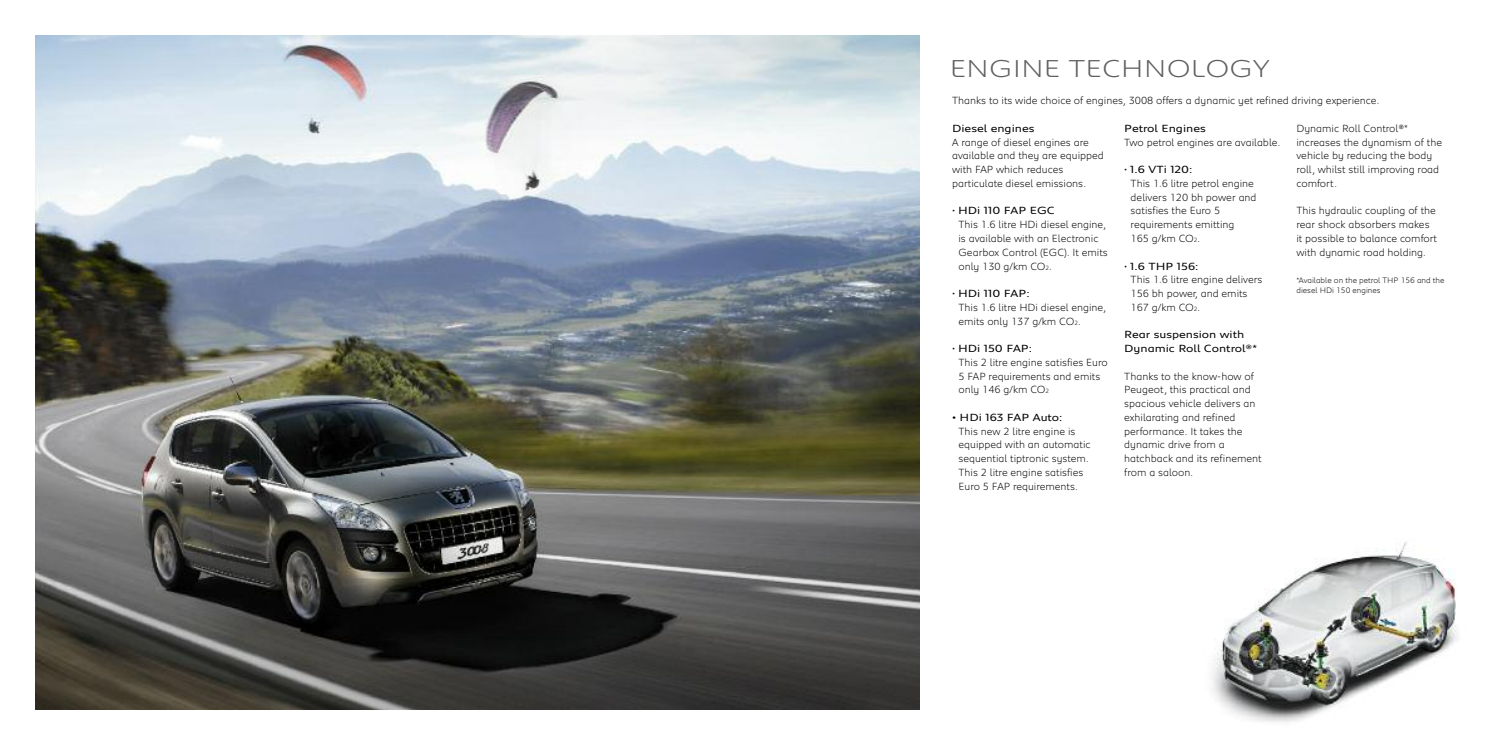
<style>
.page{position:relative;width:1489px;height:745px;background:#fff}
.page>*{position:absolute;margin:0;border:0;box-sizing:border-box;transform-origin:0 0}
.t1{font:300 25px "Peugeot Expanded";color:#5f5f5f}
.t2{font:300 10.62px/13.8px "Peugeot";color:#000}
.t3{font:10.62px/13.8px "Peugeot Expanded";color:#000}
.t4{font:300 8.12px/10px "Peugeot";color:#000}
.s1{font-family:"Peugeot";font-weight:300}
.s2{font-size:6.25px}
</style>
<div class="page">
<img style="left:35px;top:35px;width:884px;height:674px">
<img style="left:1212px;top:542px;width:246px;height:180px">
<h1 class="t1" style="left:949px;top:60px;width:321px">ENGINE TECHNOLOGY</h1>
<p class="t2" style="left:952px;top:95px;width:429px">Thanks to its wide choice of engines, 3008 offers a dynamic yet refined driving experience.</p>
<p class="t3" style="left:952px;top:122px;width:84px">Diesel engines</p>
<p class="t2" style="left:952px;top:136px;width:153px">A range of diesel engines are available and they are equipped with FAP which reduces particulate diesel emissions.</p>
<p class="t3" style="left:952px;top:205px;width:104px"><span class="s1">•</span> HDi 110 FAP EGC</p>
<p class="t2" style="left:958px;top:218px;width:151px">This 1.6 litre HDi diesel engine, is available with an Electronic<br>Gearbox Control (EGC). It emits only 130 g/km CO<span class="s2">2</span>.</p>
<p class="t3" style="left:952px;top:287px;width:79px"><span class="s1">•</span> HDi 110 FAP:</p>
<p class="t2" style="left:958px;top:301px;width:149px">This 1.6 litre HDi diesel engine, emits only 137 g/km CO<span class="s2">2</span>.</p>
<p class="t3" style="left:952px;top:342px;width:82px"><span class="s1">•</span> HDi 150 FAP:</p>
<p class="t2" style="left:958px;top:356px;width:151px">This 2 litre engine satisfies Euro<br>5 FAP requirements and emits only 146 g/km CO<span class="s2">2</span></p>
<p class="t3" style="left:952px;top:411px;width:112px">• HDi 163 FAP Auto:</p>
<p class="t2" style="left:958px;top:425px;width:134px">This new 2 litre engine is equipped with an automatic sequential tiptronic system.<br>This 2 litre engine satisfies<br>Euro 5 FAP requirements.</p>
<p class="t3" style="left:1124px;top:122px;width:83px">Petrol Engines</p>
<p class="t2" style="left:1124px;top:136px;width:158px">Two petrol engines are available.</p>
<p class="t3" style="left:1124px;top:163px;width:70px"><span class="s1">•</span> 1.6 VTi 120:</p>
<p class="t2" style="left:1130px;top:177px;width:127px">This 1.6 litre petrol engine delivers 120 bh power and satisfies the Euro 5 requirements emitting<br>165 g/km CO<span class="s2">2</span>.</p>
<p class="t3" style="left:1124px;top:260px;width:76px"><span class="s1">•</span> 1.6 THP 156:</p>
<p class="t2" style="left:1130px;top:273px;width:133px">This 1.6 litre engine delivers<br>156 bh power, and emits<br>167 g/km CO<span class="s2">2</span>.</p>
<p class="t3" style="left:1124px;top:328px;width:134px">Rear suspension with<br>Dynamic Roll Control®*</p>
<p class="t2" style="left:1124px;top:370px;width:139px">Thanks to the know-how of<br>Peugeot, this practical and spacious vehicle delivers an exhilarating and refined performance. It takes the dynamic drive from a hatchback and its refinement from a saloon.</p>
<p class="t2" style="left:1296px;top:122px;width:147px">Dynamic Roll Control®* increases the dynamism of the vehicle by reducing the body roll, whilst still improving road comfort.</p>
<p class="t2" style="left:1296px;top:205px;width:142px">This hydraulic coupling of the rear shock absorbers makes it possible to balance comfort with dynamic road holding.</p>
<p class="t4" style="left:1296px;top:276px;width:150px">*Available on the petrol THP 156 and the diesel HDi 150 engines</p>
</div>
